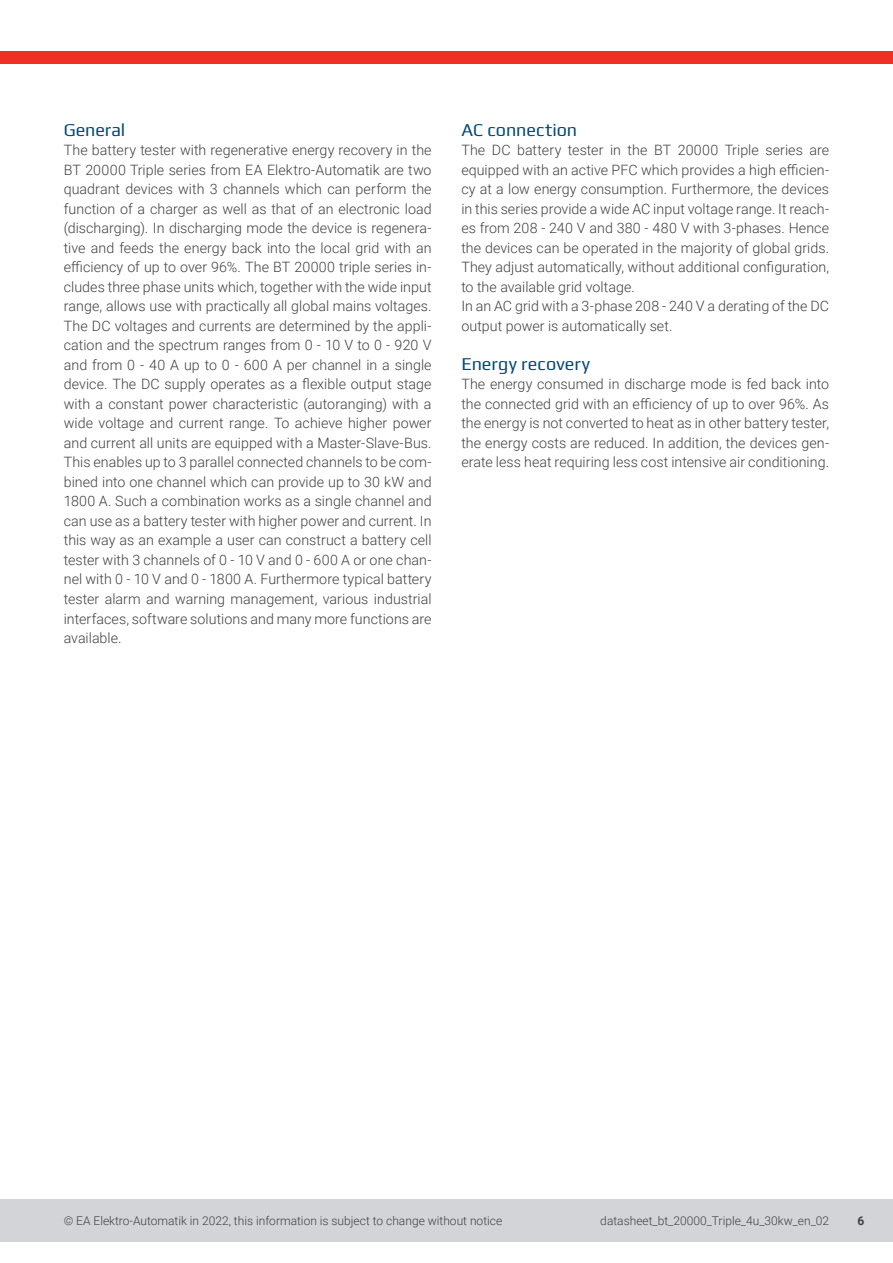
<style>
.page{position:relative;width:893px;height:1263px;background:#fff}
.page>*{position:absolute;margin:0;border:0;box-sizing:border-box;transform-origin:0 0}
.t1{font:18px "Play";color:#024975}
.t2{font:300 14.25px/19.5px "Roboto";letter-spacing:.005em;color:#404041;text-align:justify}
.t3{font:300 12px "Roboto";color:#404041}
.t4{font:700 12px "Roboto";color:#404041}
</style>
<div class="page">
<div style="left:0;top:1199px;width:893px;height:43px;background:#d3d4d7"></div>
<div style="left:0;top:51px;width:893px;height:13px;background:#ee3123"></div>
<p class="t1" style="left:64px;top:123px;width:63px">General</p>
<p class="t2" style="left:64px;top:142px;width:369px">The battery tester with regenerative energy recovery in the BT 20000 Triple series from EA Elektro-Automatik are two quadrant devices with 3 channels which can perform the function of a charger as well as that of an electronic load (discharging). In discharging mode the device is regenera&shy;tive and feeds the energy back into the local grid with an e昀케ciency of up to over 96%. The BT 20000 triple series in&shy;cludes three phase units which, together with the wide input range, allows use with practically all global mains voltages.<br>The DC voltages and currents are determined by the appli&shy;cation and the spectrum ranges from 0 - 10 V to 0 - 920 V and from 0 - 40 A up to 0 - 600 A per channel in a single device. The DC supply operates as a 昀氀exible output stage with a constant power characteristic (autoranging) with a wide voltage and current range. To achieve higher power and current all units are equipped with a Master-Slave-Bus.<br>This enables up to 3 parallel connected channels to be com&shy;bined into one channel which can provide up to 30 kW and 1800 A. Such a combination works as a single channel and can use as a battery tester with higher power and current. In this way as an example a user can construct a battery cell tester with 3 channels of 0 - 10 V and 0 - 600 A or one chan&shy;nel with 0 - 10 V and 0 - 1800 A. Furthermore typical battery tester alarm and warning management, various industrial interfaces, software solutions and many more functions are available.</p>
<p class="t1" style="left:461px;top:123px;width:117px">AC connection</p>
<p class="t2" style="left:461px;top:142px;width:369px;text-align:left">The DC battery tester in the BT 20000 Triple series are equipped with an active PFC which provides a high e昀케cien&shy;cy at a low energy consumption. Furthermore, the devices in this series provide a wide AC input voltage range. It reach&shy;es from 208 - 240 V and 380 - 480 V with 3-phases. Hence the devices can be operated in the majority of global grids.<br>They adjust automatically, without additional con昀椀guration, to the available grid voltage.<br>In an AC grid with a 3-phase 208 - 240 V a derating of the DC output power is automatically set.</p>
<p class="t1" style="left:461px;top:357px;width:130px">Energy recovery</p>
<p class="t2" style="left:461px;top:376px;width:369px">The energy consumed in discharge mode is fed back into the connected grid with an e昀케ciency of up to over 96%. As the energy is not converted to heat as in other battery tester, the energy costs are reduced. In addition, the devices gen&shy;erate less heat requiring less cost intensive air conditioning.</p>
<p class="t3" style="left:64px;top:1216px;width:440px">© EA Elektro-Automatik in 2022, this information is subject to change without notice</p>
<p class="t3" style="left:600px;top:1216px;width:230px">datasheet_bt_20000_Triple_4u_30kw_en_02</p>
<p class="t4" style="left:858px;top:1214px;width:8px">6</p>
</div>
